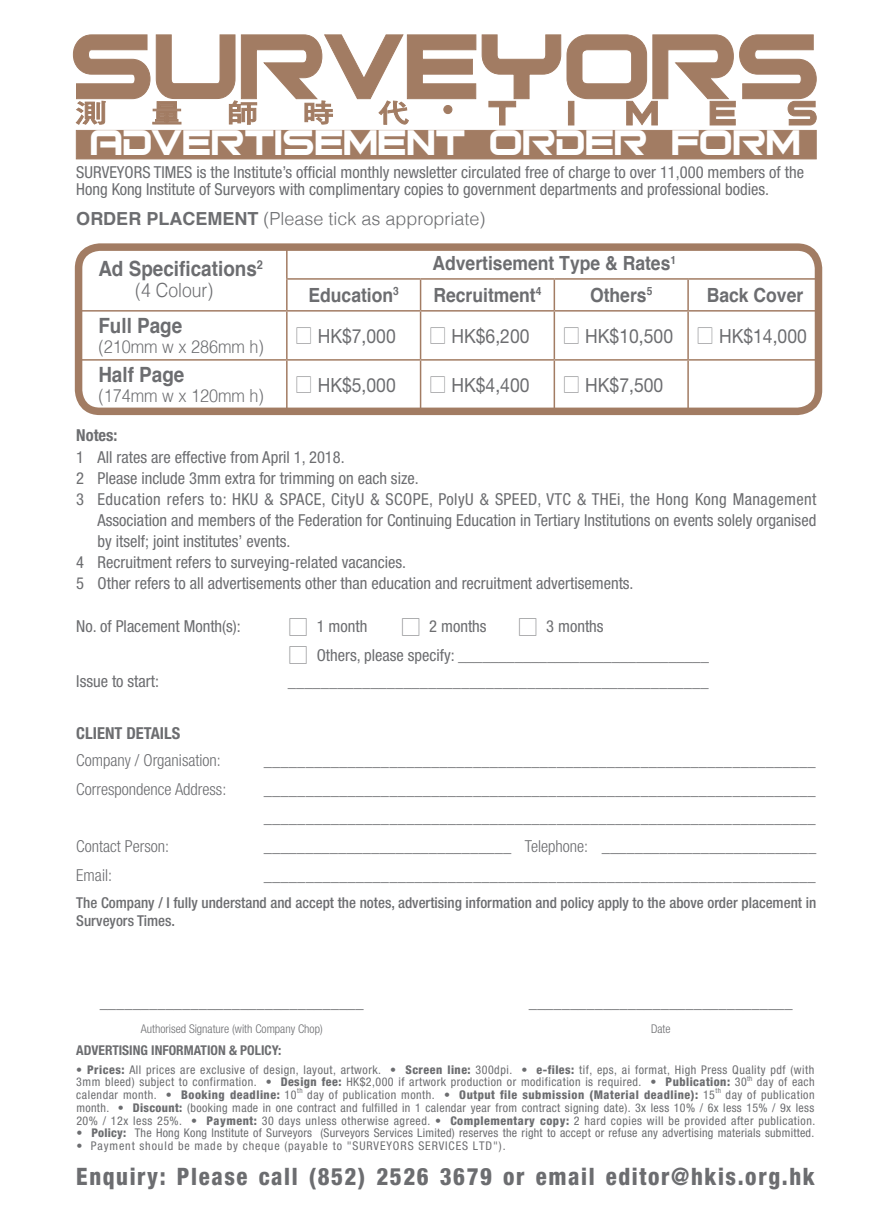
<style>
.page{position:relative;width:893px;height:1217px;background:#fff}
.page>*{position:absolute;margin:0;border:0;box-sizing:border-box;transform-origin:0 0}
.t1{font:48px "Bitsumishi";color:#fff}
.t2{font:800 condensed 24px "Helvetica Neue LT Std";letter-spacing:.07em;color:#6c6d70;scale:.95 1}
.t3{font:700 21px "Helvetica";color:#6c6d70;scale:.9 1}
.t4{font:19.5px "Helvetica Neue LT Std";color:#6c6d70;scale:.9 1}
.t5{font:700 19.5px "Helvetica";color:#6c6d70;scale:.9 1}
.t6{font:300 19.5px "Helvetica";color:#6c6d70;scale:.9 1}
.t7{font:300 18px "Helvetica";color:#6c6d70}
.t8{font:300 18px "Helvetica";color:#6c6d70;scale:.9 1}
.t9{font:condensed 16.5px/16.5px "Helvetica Neue LT Std";color:#6c6d70}
.t10{font:300 condensed 16.5px/28.5px "Helvetica Neue LT Std";color:#6c6d70}
.t11{font:condensed 16.5px "Helvetica Neue LT Std";letter-spacing:.025em;color:#6c6d70}
.t12{font:700 condensed 16.5px "Helvetica Neue LT Std";color:#6c6d70}
.t13{font:500 condensed 15px/18px "Helvetica Neue LT Std";color:#6c6d70}
.t14{font:700 condensed 13.5px "Helvetica Neue LT Std";color:#6c6d70}
.t15{font:condensed 12px/12.8px "Helvetica Neue LT Std";letter-spacing:.04em;color:#6c6d70}
.t16{font:condensed 12px "Helvetica Neue LT Std";letter-spacing:.02em;color:#6c6d70}
.t17{font:800 condensed 12px "Helvetica Neue LT Std";letter-spacing:.045em;color:#6c6d70}
.t18{font:condensed 12px "Helvetica Neue LT Std";letter-spacing:.075em;color:#6c6d70}
.t19{font:300 condensed 12px "Helvetica Neue LT Std";color:#6c6d70}
.t20{font:condensed 7.05px "Helvetica Neue LT Std";color:#6c6d70}
.s1{font-weight:700}
.s2{font-family:"Adobe Ming Std";font-weight:300}
.s3{font-family:"Adobe Ming Std";font-weight:300;font-stretch:normal;font-size:21px}
.s4{font-weight:800}
.s5{font-weight:400}
</style>
<div class="page">
<div style="left:76px;top:130px;width:740px;height:29px;background:#a27c63"></div>
<hr style="left:79px;top:247px;width:208px;height:1px;background:#a27c63">
<hr style="left:286px;top:248px;width:2px;height:30px;background:#a27c63">
<hr style="left:688px;top:247px;width:130px;height:1px;background:#a27c63">
<hr style="left:286px;top:279px;width:2px;height:31px;background:#a27c63">
<hr style="left:286px;top:278px;width:135px;height:1px;background:#a27c63">
<hr style="left:420px;top:279px;width:1px;height:31px;background:#a27c63">
<hr style="left:421px;top:278px;width:133px;height:1px;background:#a27c63">
<hr style="left:554px;top:279px;width:1px;height:31px;background:#a27c63">
<hr style="left:554px;top:278px;width:134px;height:1px;background:#a27c63">
<hr style="left:687px;top:279px;width:2px;height:31px;background:#a27c63">
<hr style="left:688px;top:278px;width:130px;height:1px;background:#a27c63">
<hr style="left:79px;top:310px;width:208px;height:1px;background:#a27c63">
<hr style="left:286px;top:311px;width:2px;height:48px;background:#a27c63">
<hr style="left:287px;top:310px;width:134px;height:1px;background:#a27c63">
<hr style="left:420px;top:311px;width:1px;height:48px;background:#a27c63">
<hr style="left:421px;top:310px;width:133px;height:1px;background:#a27c63">
<hr style="left:554px;top:311px;width:1px;height:48px;background:#a27c63">
<hr style="left:554px;top:310px;width:134px;height:1px;background:#a27c63">
<hr style="left:687px;top:311px;width:2px;height:48px;background:#a27c63">
<hr style="left:688px;top:310px;width:130px;height:1px;background:#a27c63">
<hr style="left:79px;top:359px;width:208px;height:1px;background:#a27c63">
<hr style="left:79px;top:408px;width:208px;height:1px;background:#a27c63">
<hr style="left:286px;top:360px;width:2px;height:48px;background:#a27c63">
<hr style="left:287px;top:359px;width:134px;height:1px;background:#a27c63">
<hr style="left:420px;top:360px;width:1px;height:48px;background:#a27c63">
<hr style="left:421px;top:359px;width:133px;height:1px;background:#a27c63">
<hr style="left:554px;top:360px;width:1px;height:48px;background:#a27c63">
<hr style="left:554px;top:359px;width:134px;height:1px;background:#a27c63">
<hr style="left:687px;top:360px;width:2px;height:48px;background:#a27c63">
<hr style="left:688px;top:359px;width:130px;height:1px;background:#a27c63">
<hr style="left:688px;top:408px;width:130px;height:1px;background:#a27c63">
<div style="left:75px;top:243px;width:747px;height:172px;border:8px solid #a27c63;border-radius:21px"></div>
<svg style="left:73px;top:34px;width:744px;height:65px"></svg>
<svg style="left:488px;top:101px;width:329px;height:24px"></svg>
<svg style="left:76px;top:100px;width:333px;height:25px"></svg>
<div style="left:444px;top:105px;width:8px;height:9px;background:#a27c63;border-radius:50%"></div>
<div style="left:444px;top:105px;width:8px;height:9px;border:1px solid #a27c63;border-radius:50%"></div>
<h1 class="t1" style="left:91px;top:123px;width:712px">ADVERTISEMENT ORDER FORM</h1>
<p class="t9" style="left:76px;top:164px;width:729px">SURVEYORS TIMES is the Institute’s official monthly newsletter circulated free of charge to over 11,000 members of the<br>Hong Kong Institute of Surveyors with complimentary copies to government departments and professional bodies.</p>
<p class="t7" style="left:76px;top:204px;width:411px"><span class="s1">ORDER PLACEMENT</span> (Please tick as appropriate)</p>
<p class="t3" style="left:98px;top:252px;width:185px">Ad Specifications<sup>2</sup></p>
<p class="t6" style="left:135px;top:274px;width:88px">(4 Colour)</p>
<p class="t5" style="left:432px;top:247px;width:272px">Advertisement Type &amp; Rates<sup>1</sup></p>
<p class="t5" style="left:308px;top:279px;width:102px">Education<sup>3</sup></p>
<p class="t5" style="left:433px;top:279px;width:122px">Recruitment<sup>4</sup></p>
<p class="t5" style="left:590px;top:279px;width:71px">Others<sup>5</sup></p>
<p class="t5" style="left:707px;top:279px;width:109px">Back Cover</p>
<p class="t3" style="left:98px;top:309px;width:95px">Full Page</p>
<p class="t8" style="left:98px;top:331px;width:186px">(210mm w x 286mm h)</p>
<p class="t3" style="left:98px;top:358px;width:97px">Half Page</p>
<p class="t8" style="left:98px;top:380px;width:186px">(174mm w x 120mm h)</p>
<p class="t4" style="left:295px;top:324px;width:113px"><span class="s2">□</span> HK$7,000</p>
<p class="t4" style="left:429px;top:324px;width:113px"><span class="s2">□</span> HK$6,200</p>
<p class="t4" style="left:563px;top:324px;width:273px"><span class="s2">□</span> HK$10,500 <span class="s2">□</span> HK$14,000</p>
<p class="t4" style="left:295px;top:373px;width:113px"><span class="s2">□</span> HK$5,000</p>
<p class="t4" style="left:429px;top:373px;width:113px"><span class="s2">□</span> HK$4,400</p>
<p class="t4" style="left:563px;top:373px;width:113px"><span class="s2">□</span> HK$7,500</p>
<p class="t12" style="left:76px;top:424px;width:43px">Notes:</p>
<p class="t9" style="left:76px;top:448px;width:270px">1 All rates are effective from April 1, 2018.</p>
<p class="t9" style="left:76px;top:469px;width:344px">2 Please include 3mm extra for trimming on each size.</p>
<p class="t11" style="left:76px;top:489px;width:742px">3 Education refers to: HKU &amp; SPACE, CityU &amp; SCOPE, PolyU &amp; SPEED, VTC &amp; THEi, the Hong Kong Management</p>
<p class="t9" style="left:98px;top:511px;width:720px">Association and members of the Federation for Continuing Education in Tertiary Institutions on events solely organised</p>
<p class="t9" style="left:98px;top:533px;width:194px">by itself; joint institutes’ events.</p>
<p class="t9" style="left:76px;top:554px;width:331px">4 Recruitment refers to surveying-related vacancies.</p>
<p class="t9" style="left:76px;top:575px;width:559px">5 Other refers to all advertisements other than education and recruitment advertisements.</p>
<p class="t9" style="left:76px;top:618px;width:166px">No. of Placement Month(s):</p>
<p class="t9" style="left:288px;top:618px;width:81px"><span class="s3">□</span> 1 month</p>
<p class="t9" style="left:400px;top:618px;width:88px"><span class="s3">□</span> 2 months</p>
<p class="t9" style="left:517px;top:618px;width:88px"><span class="s3">□</span> 3 months</p>
<p class="t9" style="left:288px;top:646px;width:423px"><span class="s3">□</span> Others, please specify: _______________________________</p>
<p class="t9" style="left:76px;top:672px;width:84px">Issue to start:</p>
<p class="t10" style="left:288px;top:666px;width:422px">___________________________________________________</p>
<p class="t12" style="left:76px;top:723px;width:106px">CLIENT DETAILS</p>
<p class="t10" style="left:76px;top:746px;width:146px">Company / Organisation:</p>
<p class="t10" style="left:264px;top:746px;width:554px">__________________________________________________________________</p>
<p class="t10" style="left:76px;top:774px;width:151px">Correspondence Address:</p>
<p class="t10" style="left:264px;top:774px;width:554px">__________________________________________________________________ __________________________________________________________________</p>
<p class="t10" style="left:76px;top:831px;width:94px">Contact Person:</p>
<p class="t10" style="left:264px;top:831px;width:554px">______________________________ Telephone: __________________________</p>
<p class="t10" style="left:76px;top:860px;width:37px">Email:</p>
<p class="t13" style="left:76px;top:893px;width:741px">The Company / I fully understand and accept the notes, advertising information and policy apply to the above order placement in<br>Surveyors Times.</p>
<p class="t10" style="left:100px;top:987px;width:265px">________________________________</p>
<p class="t19" style="left:141px;top:1021px;width:183px">Authorised Signature (with Company Chop)</p>
<p class="t10" style="left:529px;top:987px;width:265px">________________________________</p>
<p class="t19" style="left:651px;top:1021px;width:21px">Date</p>
<p class="t14" style="left:76px;top:1041px;width:207px">ADVERTISING INFORMATION &amp; POLICY:</p>
<p class="t15" style="left:76px;top:1062px;width:739px">• <span class="s4">Prices:</span> All prices are exclusive of design, layout, artwork. • <span class="s4">Screen line:</span> 300dpi. • <span class="s4">e-files:</span> tif, eps, ai format, High Press Quality pdf (with<br>3mm bleed) subject to confirmation. • <span class="s4">Design fee:</span> HK$2,000 if artwork production or modification is required. • <span class="s4">Publication:</span> 30</p>
<p class="t20" style="left:747px;top:1073px;width:7px">th</p>
<p class="t15" style="left:757px;top:1075px;width:59px">day of each</p>
<p class="t15" style="left:76px;top:1087px;width:222px">calendar month. • <span class="s4">Booking deadline:</span> 10</p>
<p class="t20" style="left:297px;top:1086px;width:7px">th</p>
<p class="t17" style="left:307px;top:1086px;width:409px"><span class="s5">day of publication month. •</span> Output file submission (Material deadline): <span class="s5">15</span></p>
<p class="t20" style="left:716px;top:1086px;width:7px">th</p>
<p class="t15" style="left:76px;top:1087px;width:740px;text-align:justify;text-indent:649px">day of publication month. • <span class="s4">Discount:</span> (booking made in one contract and fulfilled in 1 calendar year from contract signing date). 3x less 10% / 6x less 15% / 9x less 20% / 12x less 25%. • <span class="s4">Payment:</span> 30 days unless otherwise agreed. • <span class="s4">Complementary copy:</span> 2 hard copies will be provided after publication.</p>
<p class="t16" style="left:76px;top:1125px;width:739px"><span class="s4">• Policy:</span> The Hong Kong Institute of Surveyors (Surveyors Services Limited) reserves the right to accept or refuse any advertising materials submitted.</p>
<p class="t18" style="left:76px;top:1138px;width:431px">• Payment should be made by cheque (payable to "SURVEYORS SERVICES LTD").</p>
<h2 class="t2" style="left:76px;top:1160px;width:779px">Enquiry: Please call (852) 2526 3679 or email editor@hkis.org.hk</h2>
</div>
